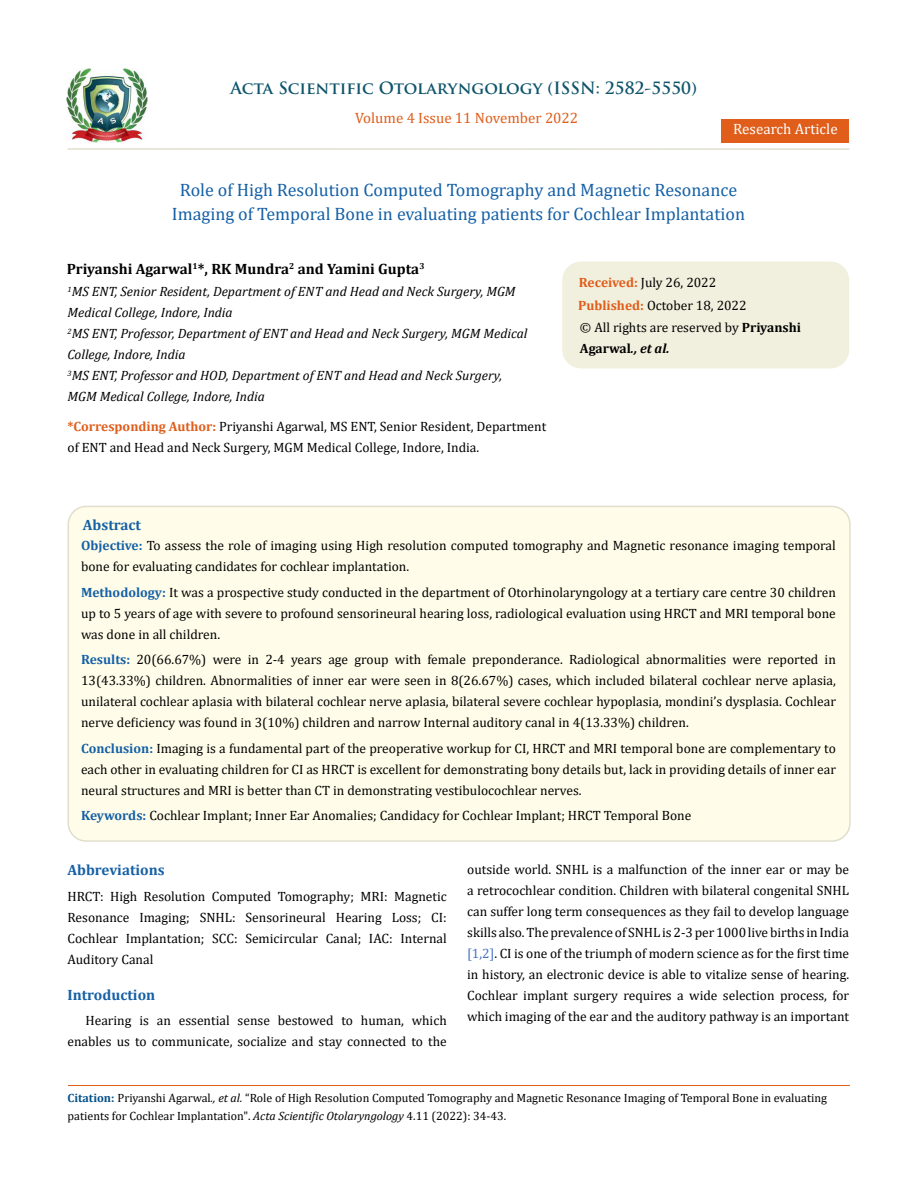
<style>
.page{position:relative;width:917px;height:1188px;background:#fff}
.page>*{position:absolute;margin:0;border:0;box-sizing:border-box;transform-origin:0 0}
.t1{font:18px/24px "Cambria";color:#1560a6;text-align:center}
.t2{font:700 16.5px "Trajan Pro";color:#0e546a}
.t3{font:700 15px "Cambria";color:#000}
.t4{font:700 15px "Cambria";color:#1560a6}
.t5{font:15px "Cambria";color:#e05d1a}
.t6{font:15px "Cambria";color:#fff}
.t7{font:13.5px/21px "Cambria";color:#000;text-align:justify}
.t8{font:italic 13.5px/21px "Cambria";color:#000}
.t9{font:12px/18px "Cambria";color:#000}
.s1{font-weight:700;color:#e05d1a}
.s2{font-weight:700}
.s3{font-weight:700;font-style:italic}
.s4{font-weight:700;color:#1560a6}
.s5{color:#4472c4}
.s6{font-weight:700;color:#035089}
.s7{font-style:italic}
</style>
<div class="page">
<img style="left:67px;top:68px;width:80px;height:74px">
<div style="left:721px;top:119px;width:128px;height:23px;background:#e05d1a"></div>
<div style="left:563px;top:262px;width:285px;height:106px;background:#f1f0de;border-radius:18px"></div>
<div style="left:562px;top:262px;width:287px;height:106px;border:2px solid #f1f0de;border-radius:18px"></div>
<div style="left:68px;top:506px;width:781px;height:335px;background:#fffde9;border-radius:18px"></div>
<div style="left:67px;top:506px;width:783px;height:336px;border:2px solid #e0dfcd;border-radius:18px"></div>
<hr style="left:68px;top:1085px;width:781px;height:1px;background:#e05d1a">
<hr style="left:67px;top:148px;width:782px;height:2px;background:#e0dfcd">
<p class="t2" style="left:230px;top:77px;width:468px">Acta Scientific Otolaryngology (ISSN: 2582-5550)</p>
<p class="t5" style="left:355px;top:109px;width:224px">Volume 4 Issue 11 November 2022</p>
<p class="t6" style="left:733px;top:120px;width:106px">Research Article</p>
<h1 class="t1" style="left:172px;top:178px;width:574px">Role of High Resolution Computed Tomography and Magnetic Resonance<br>Imaging of Temporal Bone in evaluating patients for Cochlear Implantation</h1>
<p class="t3" style="left:67px;top:258px;width:359px">Priyanshi Agarwal<sup>1</sup>*, RK Mundra<sup>2</sup> and Yamini Gupta<sup>3</sup></p>
<p class="t8" style="left:67px;top:281px;width:461px"><sup>1</sup>MS ENT, Senior Resident, Department of ENT and Head and Neck Surgery, MGM Medical College, Indore, India<br><sup>2</sup>MS ENT, Professor, Department of ENT and Head and Neck Surgery, MGM Medical College, Indore, India<br><sup>3</sup>MS ENT, Professor and HOD, Department of ENT and Head and Neck Surgery, MGM Medical College, Indore, India</p>
<p class="t7" style="left:67px;top:415px;width:480px"><span class="s1">*Corresponding Author:</span> Priyanshi Agarwal, MS ENT, Senior Resident, Department of ENT and Head and Neck Surgery, MGM Medical College, Indore, India.</p>
<p class="t7" style="left:578px;top:271px;width:170px;line-height:23px"><span class="s1">Received:</span> July 26, 2022<br><span class="s1">Published:</span> October 18, 2022</p>
<p class="t7" style="left:580px;top:316px;width:223px">© All rights are reserved by <span class="s2">Priyanshi<br>Agarwal</span><span class="s3">., et al.</span></p>
<p class="t4" style="left:83px;top:514px;width:60px">Abstract</p>
<p class="t7" style="left:81px;top:535px;width:756px"><span class="s4">Objective:</span> To assess the role of imaging using High resolution computed tomography and Magnetic resonance imaging temporal bone for evaluating candidates for cochlear implantation.</p>
<p class="t7" style="left:81px;top:582px;width:756px"><span class="s4">Methodology:</span> It was a prospective study conducted in the department of Otorhinolaryngology at a tertiary care centre 30 children up to 5 years of age with severe to profound sensorineural hearing loss, radiological evaluation using HRCT and MRI temporal bone was done in all children.</p>
<p class="t7" style="left:81px;top:649px;width:756px"><span class="s4">Results:</span> 20(66.67%) were in 2-4 years age group with female preponderance. Radiological abnormalities were reported in 13(43.33%) children. Abnormalities of inner ear were seen in 8(26.67%) cases, which included bilateral cochlear nerve aplasia, unilateral cochlear aplasia with bilateral cochlear nerve aplasia, bilateral severe cochlear hypoplasia, mondini’s dysplasia. Cochlear nerve deficiency was found in 3(10%) children and narrow Internal auditory canal in 4(13.33%) children.</p>
<p class="t7" style="left:81px;top:738px;width:756px"><span class="s4">Conclusion:</span> Imaging is a fundamental part of the preoperative workup for CI, HRCT and MRI temporal bone are complementary to each other in evaluating children for CI as HRCT is excellent for demonstrating bony details but, lack in providing details of inner ear neural structures and MRI is better than CT in demonstrating vestibulocochlear nerves.</p>
<p class="t7" style="left:81px;top:805px;width:612px"><span class="s4">Keywords:</span> Cochlear Implant; Inner Ear Anomalies; Candidacy for Cochlear Implant; HRCT Temporal Bone</p>
<p class="t4" style="left:67px;top:860px;width:99px">Abbreviations</p>
<p class="t7" style="left:67px;top:886px;width:381px">HRCT: High Resolution Computed Tomography; MRI: Magnetic Resonance Imaging; SNHL: Sensorineural Hearing Loss; CI:<br>Cochlear Implantation; SCC: Semicircular Canal; IAC: Internal Auditory Canal</p>
<p class="t4" style="left:67px;top:984px;width:89px">Introduction</p>
<p class="t7" style="left:67px;top:1010px;width:381px;text-align:right">Hearing is an essential sense bestowed to human, which enables us to communicate, socialize and stay connected to the</p>
<p class="t7" style="left:467px;top:859px;width:383px">outside world. SNHL is a malfunction of the inner ear or may be a retrocochlear condition. Children with bilateral congenital SNHL can suffer long term consequences as they fail to develop language skills also. The prevalence of SNHL is 2-3 per 1000 live births in India <span class="s5">[1,2]</span>. CI is one of the triumph of modern science as for the first time in history, an electronic device is able to vitalize sense of hearing.<br>Cochlear implant surgery requires a wide selection process, for which imaging of the ear and the auditory pathway is an important</p>
<p class="t9" style="left:68px;top:1089px;width:761px"><span class="s6">Citation:</span> Priyanshi Agarwal<span class="s7">., et al.</span> “Role of High Resolution Computed Tomography and Magnetic Resonance Imaging of Temporal Bone in evaluating patients for Cochlear Implantation". <span class="s7">Acta Scientific Otolaryngology</span> 4.11 (2022): 34-43.</p>
</div>
